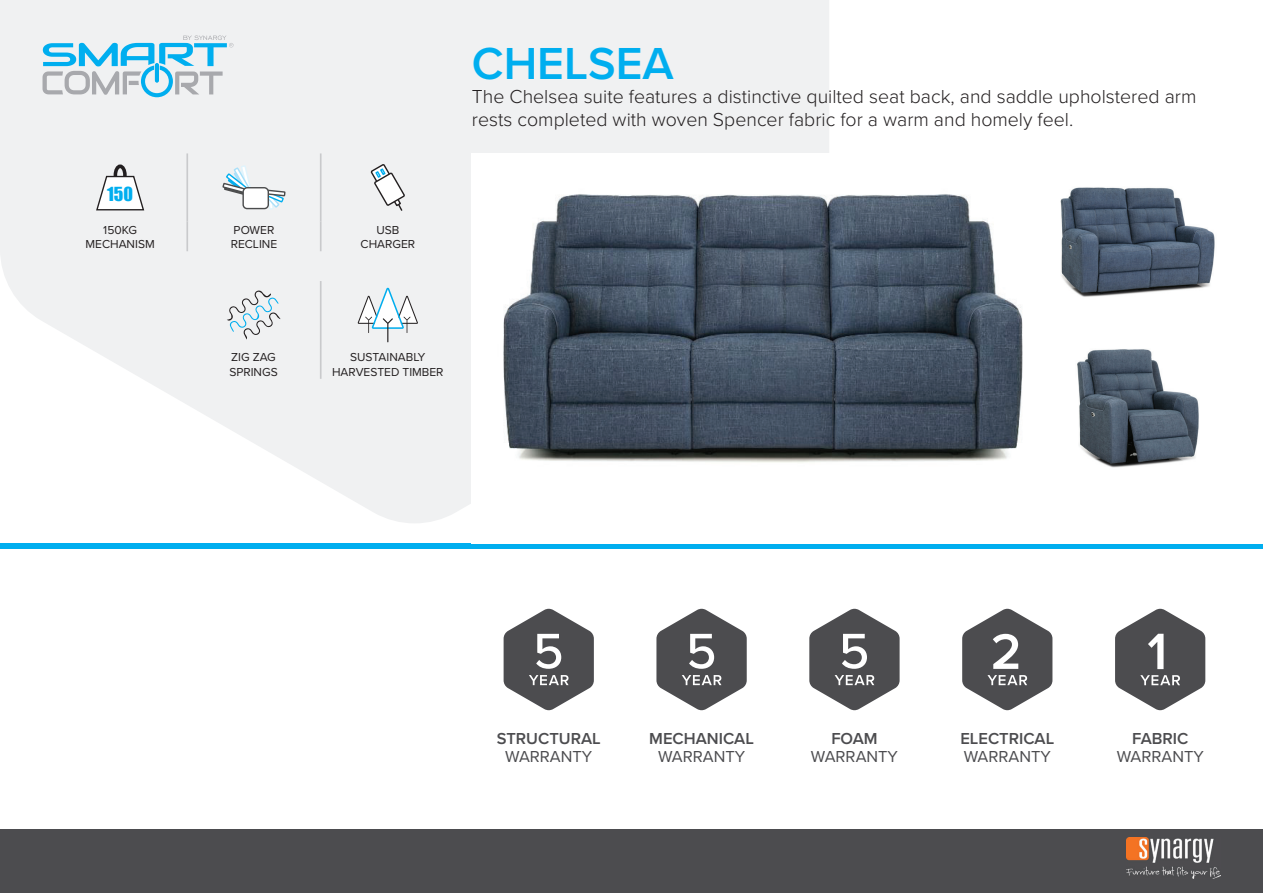
<style>
.page{position:relative;width:1263px;height:893px;background:#fff}
.page>*{position:absolute;margin:0;border:0;box-sizing:border-box;transform-origin:0 0}
.t1{font:600 46.5px "Proxima Nova";color:#00aeef}
.t2{font:300 19.5px/23.4px "Proxima Nova";color:#231f20}
.t3{font:17.85px "Impact";color:#00aeef}
.t4{font:600 16.5px "Proxima Nova";color:#4c4c4f}
.t5{font:16.5px "Proxima Nova";color:#4c4c4f}
.t6{font:12px/14.4px "Proxima Nova";color:#231f20;text-align:center}
</style>
<div class="page">
<div style="left:0;top:829px;width:1263px;height:64px;background:#4c4c4f"></div>
<img style="left:1126px;top:837px;width:94px;height:41px">
<div style="left:0;top:543px;width:1263px;height:6px;background:#00aeef"></div>
<svg style="left:0;top:0;width:829px;height:523px;fill:#f0f1f2"></svg>
<svg style="left:43px;top:36px;width:190px;height:61px"></svg>
<svg style="left:504px;top:609px;width:90px;height:101px"></svg>
<svg style="left:656px;top:609px;width:91px;height:101px"></svg>
<svg style="left:809px;top:609px;width:90px;height:101px"></svg>
<svg style="left:1115px;top:609px;width:90px;height:101px"></svg>
<hr style="left:320px;top:153px;width:2px;height:68px;background:#c9cacc">
<hr style="left:320px;top:221px;width:2px;height:30px;background:#c9cacc">
<hr style="left:320px;top:281px;width:2px;height:68px;background:#c9cacc">
<hr style="left:320px;top:349px;width:2px;height:30px;background:#c9cacc">
<hr style="left:186px;top:153px;width:2px;height:68px;background:#c9cacc">
<hr style="left:186px;top:221px;width:2px;height:30px;background:#c9cacc">
<div style="left:114px;top:164px;width:13px;height:22px;border:4px solid #231f20;border-radius:50%"></div>
<svg style="left:95px;top:175px;width:50px;height:36px"></svg>
<svg style="left:222px;top:165px;width:32px;height:33px"></svg>
<svg style="left:260px;top:164px;width:26px;height:68px"></svg>
<div style="left:243px;top:188px;width:25px;height:21px;background:#fff;border-radius:4px"></div>
<div style="left:242px;top:187px;width:27px;height:22px;border:1px solid #4b4c4d;border-radius:4px"></div>
<svg style="left:370px;top:163px;width:36px;height:49px"></svg>
<svg style="left:227px;top:290px;width:53px;height:50px"></svg>
<svg style="left:358px;top:288px;width:60px;height:54px"></svg>
<div style="left:472px;top:153px;width:791px;height:390px;background:#fff"></div>
<img style="left:503px;top:194px;width:520px;height:269px">
<img style="left:1060px;top:187px;width:155px;height:110px">
<img style="left:1077px;top:349px;width:122px;height:119px">
<svg style="left:962px;top:609px;width:90px;height:101px"></svg>
<p class="t3" style="left:107px;top:181px;width:27px">150</p>
<p class="t6" style="left:86px;top:222px;width:71px">150KG<br>MECHANISM</p>
<p class="t6" style="left:231px;top:222px;width:48px;text-align:left">POWER<br>RECLINE</p>
<p class="t6" style="left:361px;top:222px;width:56px">USB<br>CHARGER</p>
<h1 class="t1" style="left:472px;top:29px;width:203px">CHELSEA</h1>
<p class="t2" style="left:472px;top:83px;width:726px">The Chelsea suite features a distinctive quilted seat back, and saddle upholstered arm rests completed with woven Spencer fabric for a warm and homely feel.</p>
<p class="t6" style="left:229px;top:350px;width:50px;text-align:left">ZIG ZAG<br>SPRINGS</p>
<p class="t6" style="left:332px;top:350px;width:113px">SUSTAINABLY<br>HARVESTED TIMBER</p>
<p class="t4" style="left:497px;top:726px;width:106px">STRUCTURAL</p>
<p class="t5" style="left:505px;top:744px;width:88px">WARRANTY</p>
<p class="t4" style="left:649px;top:726px;width:106px">MECHANICAL</p>
<p class="t5" style="left:658px;top:744px;width:88px">WARRANTY</p>
<p class="t4" style="left:831px;top:726px;width:48px">FOAM</p>
<p class="t5" style="left:811px;top:744px;width:88px">WARRANTY</p>
<p class="t4" style="left:960px;top:726px;width:95px">ELECTRICAL</p>
<p class="t5" style="left:964px;top:744px;width:88px">WARRANTY</p>
<p class="t4" style="left:1132px;top:726px;width:58px">FABRIC</p>
<p class="t5" style="left:1117px;top:744px;width:88px">WARRANTY</p>
</div>
